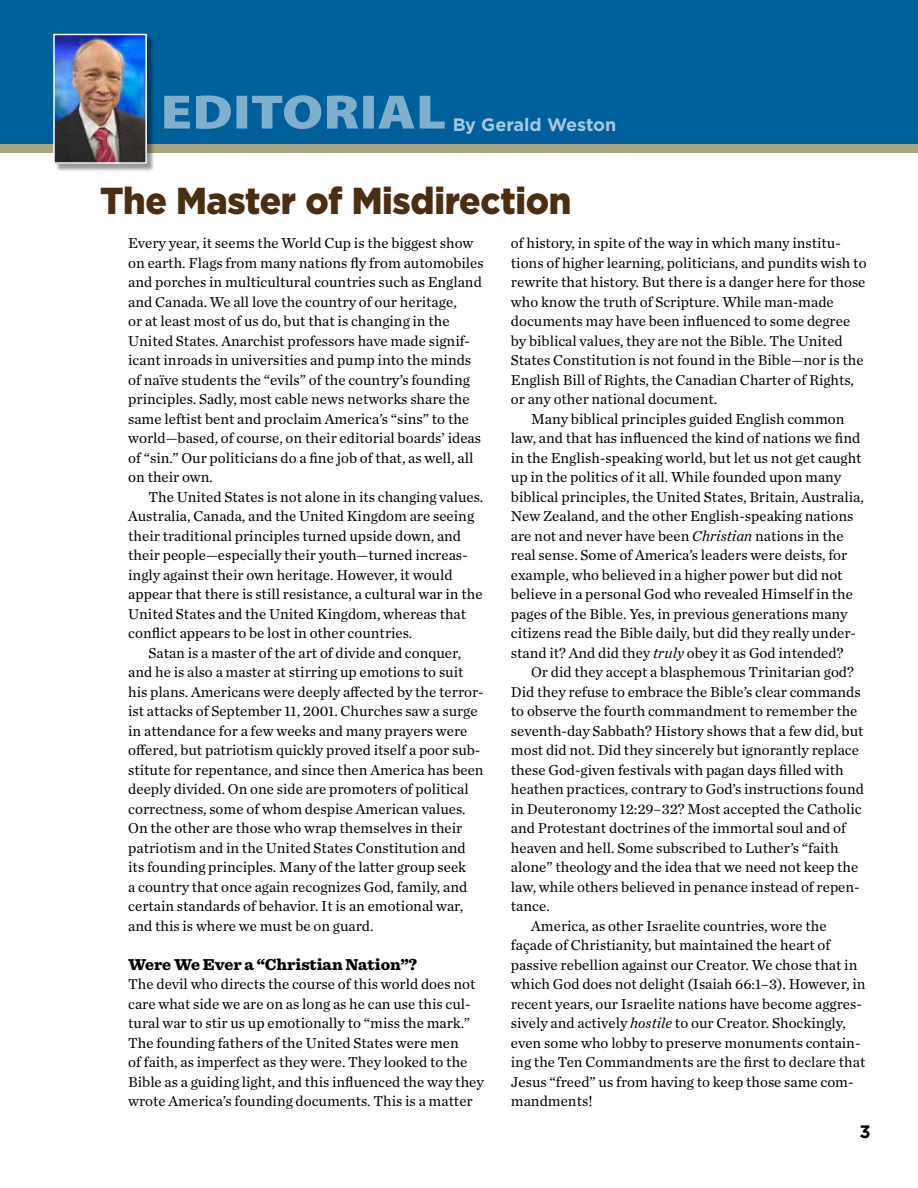
<style>
.page{position:relative;width:918px;height:1188px;background:#fff}
.page>*{position:absolute;margin:0;border:0;box-sizing:border-box;transform-origin:0 0}
.t1{font:900 37.5px "Gotham";letter-spacing:-.01em;color:#4b2d11;scale:.95 1}
.t2{font:700 18px "Gotham";color:#e6eff5}
.t3{font:700 18px "Gotham";color:#000}
.t4{font:900 16.5px "Sentinel";color:#000}
.t5{font:15px/19.5px "Chronicle Text G1";color:#000}
.s1{font-style:italic}
</style>
<div class="page">
<div style="left:0;top:0;width:918px;height:148px;background:#00609c"></div>
<svg style="left:164px;top:95px;width:281px;height:34px"></svg>
<div style="left:0;top:144px;width:918px;height:9px;background:#a9a580"></div>
<div style="left:55px;top:35px;width:100px;height:137px;background:#000;opacity:.4"></div>
<img style="left:56px;top:37px;width:88px;height:124px">
<div style="left:53px;top:34px;width:94px;height:130px;border:2px solid #fff"></div>
<p class="t2" style="left:452px;top:113px;width:166px">By Gerald Weston</p>
<h1 class="t1" style="left:100px;top:175px;width:498px">The Master of Misdirection</h1>
<p class="t5" style="left:128px;top:233px;width:357px">Every year, it seems the World Cup is the biggest show on earth. Flags from many nations fly from automobiles and porches in multicultural countries such as England and Canada. We all love the country of our heritage,<br>or at least most of us do, but that is changing in the United States. Anarchist professors have made signif&shy;icant inroads in universities and pump into the minds of naïve students the “evils” of the country’s founding principles. Sadly, most cable news networks share the same leftist bent and proclaim America’s “sins” to the world—based, of course, on their editorial boards’ ideas of “sin.” Our politicians do a fine job of that, as well, all on their own.</p>
<p class="t5" style="left:128px;top:486px;width:357px;text-indent:20px">The United States is not alone in its changing values.<br>Australia, Canada, and the United Kingdom are seeing their traditional principles turned upside down, and their people—especially their youth—turned increas&shy;ingly against their own heritage. However, it would appear that there is still resistance, a cultural war in the United States and the United Kingdom, whereas that conflict appears to be lost in other countries.</p>
<p class="t5" style="left:128px;top:642px;width:357px;text-indent:20px">Satan is a master of the art of divide and conquer, and he is also a master at stirring up emotions to suit his plans. Americans were deeply affected by the terror&shy;ist attacks of September 11, 2001. Churches saw a surge in attendance for a few weeks and many prayers were offered, but patriotism quickly proved itself a poor sub&shy;stitute for repentance, and since then America has been deeply divided. On one side are promoters of political correctness, some of whom despise American values.<br>On the other are those who wrap themselves in their patriotism and in the United States Constitution and its founding principles. Many of the latter group seek<br>a country that once again recognizes God, family, and certain standards of behavior. It is an emotional war, and this is where we must be on guard.</p>
<p class="t4" style="left:128px;top:951px;width:291px">Were We Ever a “Christian Nation”?</p>
<p class="t5" style="left:128px;top:974px;width:357px">The devil who directs the course of this world does not care what side we are on as long as he can use this cul&shy;tural war to stir us up emotionally to “miss the mark.” The founding fathers of the United States were men<br>of faith, as imperfect as they were. They looked to the Bible as a guiding light, and this influenced the way they wrote America’s founding documents. This is a matter</p>
<p class="t5" style="left:511px;top:233px;width:357px">of history, in spite of the way in which many institu&shy;tions of higher learning, politicians, and pundits wish to rewrite that history. But there is a danger here for those who know the truth of Scripture. While man-made documents may have been influenced to some degree by biblical values, they are not the Bible. The United States Constitution is not found in the Bible—nor is the English Bill of Rights, the Canadian Charter of Rights, or any other national document.</p>
<p class="t5" style="left:511px;top:408px;width:354px;text-indent:20px">Many biblical principles guided English common law, and that has influenced the kind of nations we find in the English-speaking world, but let us not get caught up in the politics of it all. While founded upon many biblical principles, the United States, Britain, Australia, New Zealand, and the other English-speaking nations are not and never have been <span class="s1">Christian</span> nations in the real sense. Some of America’s leaders were deists, for example, who believed in a higher power but did not believe in a personal God who revealed Himself in the pages of the Bible. Yes, in previous generations many citizens read the Bible daily, but did they really under&shy;stand it? And did they <span class="s1">truly</span> obey it as God intended?</p>
<p class="t5" style="left:531px;top:662px;width:324px">Or did they accept a blasphemous Trinitarian god?</p>
<p class="t5" style="left:511px;top:681px;width:351px">Did they refuse to embrace the Bible’s clear commands</p>
<p class="t5" style="left:511px;top:701px;width:348px">to observe the fourth commandment to remember the</p>
<p class="t5" style="left:511px;top:720px;width:354px">seventh-day Sabbath? History shows that a few did, but</p>
<p class="t5" style="left:511px;top:740px;width:350px">most did not. Did they sincerely but ignorantly replace</p>
<p class="t5" style="left:511px;top:759px;width:334px">these God-given festivals with pagan days filled with</p>
<p class="t5" style="left:511px;top:779px;width:355px">heathen practices, contrary to God’s instructions found</p>
<p class="t5" style="left:511px;top:798px;width:352px">in Deuteronomy 12:29–32? Most accepted the Catholic</p>
<p class="t5" style="left:511px;top:818px;width:337px">and Protestant doctrines of the immortal soul and of</p>
<p class="t5" style="left:511px;top:837px;width:329px">heaven and hell. Some subscribed to Luther’s “faith</p>
<p class="t5" style="left:511px;top:857px;width:349px">alone” theology and the idea that we need not keep the</p>
<p class="t5" style="left:511px;top:876px;width:350px">law, while others believed in penance instead of repen-</p>
<p class="t5" style="left:511px;top:896px;width:40px">tance.</p>
<p class="t5" style="left:531px;top:915px;width:297px">America, as other Israelite countries, wore the</p>
<p class="t5" style="left:511px;top:935px;width:321px">façade of Christianity, but maintained the heart of</p>
<p class="t5" style="left:511px;top:954px;width:348px">passive rebellion against our Creator. We chose that in</p>
<p class="t5" style="left:511px;top:974px;width:356px">which God does not delight (Isaiah 66:1–3). However, in</p>
<p class="t5" style="left:511px;top:993px;width:353px">recent years, our Israelite nations have become aggres-</p>
<p class="t5" style="left:511px;top:1013px;width:337px">sively and actively <span class="s1">hostile</span> to our Creator. Shockingly,</p>
<p class="t5" style="left:511px;top:1032px;width:351px">even some who lobby to preserve monuments contain-</p>
<p class="t5" style="left:511px;top:1052px;width:356px">ing the Ten Commandments are the first to declare that</p>
<p class="t5" style="left:511px;top:1071px;width:344px">Jesus “freed” us from having to keep those same com-</p>
<p class="t5" style="left:511px;top:1091px;width:83px">mandments!</p>
<p class="t3" style="left:860px;top:1119px;width:13px">3</p>
</div>
